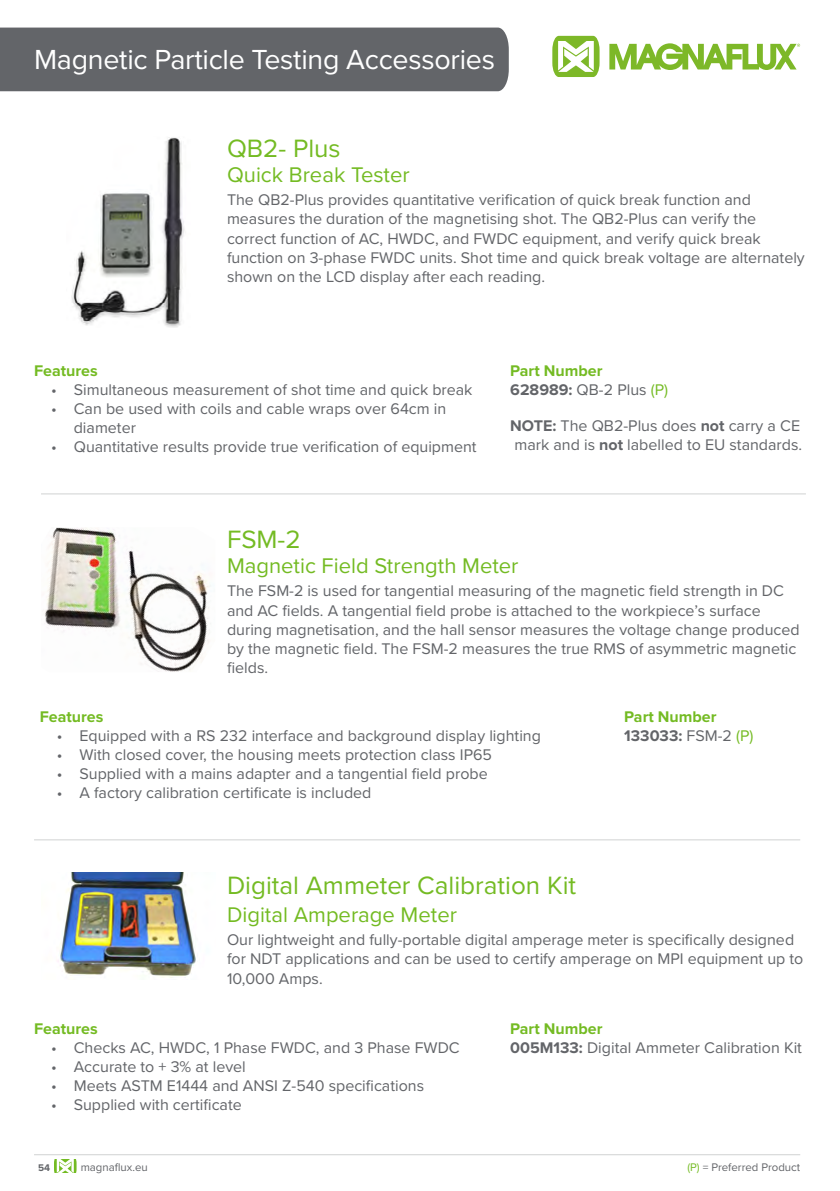
<style>
.page{position:relative;width:840px;height:1191px;background:#fff}
.page>*{position:absolute;margin:0;border:0;box-sizing:border-box;transform-origin:0 0}
.t1{font:28.6px "Proxima Nova";letter-spacing:-.01em;color:#fff}
.t2{font:26px "Proxima Nova";color:#74bb23}
.t3{font:22px "Proxima Nova";color:#74bb23}
.t4{font:16px/19.2px "Proxima Nova";color:#636569}
.t5{font:700 16px/19.2px "Proxima Nova";color:#74bb23}
.t6{font:11.4px "Proxima Nova";color:#636569}
.t7{font:700 10px "Proxima Nova";color:#636569}
.s1{color:#636569}
.s2{font-weight:400;color:#636569}
.s3{font-weight:400}
.s4{font-weight:700}
.s5{font-weight:700;color:#74bb23}
.s6{color:#74bb23}
</style>
<div class="page">
<svg style="left:609px;top:43px;width:190px;height:27px"></svg>
<svg style="left:552px;top:36px;width:47px;height:41px"></svg>
<svg style="left:54px;top:1159px;width:22px;height:13px"></svg>
<hr style="left:34px;top:1154px;width:765px;height:1px;background:#d0d2d2">
<img style="left:71px;top:137px;width:114px;height:190px">
<img style="left:45px;top:527px;width:164px;height:145px">
<hr style="left:41px;top:493px;width:764px;height:1px;background:#d0d2d2">
<hr style="left:34px;top:839px;width:765px;height:1px;background:#d0d2d2">
<img style="left:57px;top:872px;width:139px;height:106px">
<div style="left:0;top:28px;width:508px;height:63px;background:#636569"></div>
<h1 class="t1" style="left:34px;top:38px;width:462px">Magnetic Particle Testing Accessories</h1>
<h2 class="t2" style="left:227px;top:129px;width:115px">QB2- Plus</h2>
<h3 class="t3" style="left:227px;top:158px;width:184px">Quick Break Tester</h3>
<p class="t4" style="left:227px;top:189px;width:579px">The QB2-Plus provides quantitative verification of quick break function and measures the duration of the magnetising shot. The QB2-Plus can verify the correct function of AC, HWDC, and FWDC equipment, and verify quick break function on 3-phase FWDC units. Shot time and quick break voltage are alternately shown on the LCD display after each reading.</p>
<p class="t5" style="left:34px;top:360px;width:65px">Features</p>
<p class="t4" style="left:51px;top:379px;width:423px">• Simultaneous measurement of shot time and quick break</p>
<p class="t4" style="left:74px;top:398px;width:374px;text-indent:-23px">• Can be used with coils and cable wraps over 64cm in diameter</p>
<p class="t4" style="left:51px;top:437px;width:427px">• Quantitative results provide true verification of equipment</p>
<p class="t5" style="left:510px;top:360px;width:159px">Part Number<br><span class="s1">628989:</span> <span class="s2">QB-2 Plus</span> <span class="s3">(P)</span></p>
<p class="t4" style="left:510px;top:415px;width:293px"><span class="s4">NOTE:</span> The QB2-Plus does <span class="s4">not</span> carry a CE mark and is <span class="s4">not</span> labelled to EU standards.</p>
<h2 class="t2" style="left:227px;top:520px;width:75px">FSM-2</h2>
<h3 class="t3" style="left:227px;top:549px;width:293px">Magnetic Field Strength Meter</h3>
<p class="t4" style="left:227px;top:581px;width:574px">The FSM-2 is used for tangential measuring of the magnetic field strength in DC and AC fields. A tangential field probe is attached to the workpiece’s surface during magnetisation, and the hall sensor measures the voltage change produced by the magnetic field. The FSM-2 measures the true RMS of asymmetric magnetic fields.</p>
<p class="t5" style="left:40px;top:706px;width:65px">Features</p>
<p class="t4" style="left:57px;top:725px;width:485px">• Equipped with a RS 232 interface and background display lighting</p>
<p class="t4" style="left:57px;top:744px;width:436px">• With closed cover, the housing meets protection class IP65</p>
<p class="t4" style="left:57px;top:763px;width:432px">• Supplied with a mains adapter and a tangential field probe</p>
<p class="t4" style="left:57px;top:782px;width:316px">• A factory calibration certificate is included</p>
<p class="t5" style="left:624px;top:706px;width:130px">Part Number<br><span class="s1">133033:</span> <span class="s2">FSM-2</span> <span class="s3">(P)</span></p>
<h2 class="t2" style="left:227px;top:866px;width:350px">Digital Ammeter Calibration Kit</h2>
<h3 class="t3" style="left:227px;top:898px;width:231px">Digital Amperage Meter</h3>
<p class="t4" style="left:227px;top:929px;width:577px">Our lightweight and fully-portable digital amperage meter is specifically designed for NDT applications and can be used to certify amperage on MPI equipment up to<br>10,000 Amps.</p>
<p class="t5" style="left:34px;top:1018px;width:65px">Features</p>
<p class="t4" style="left:51px;top:1037px;width:410px">• Checks AC, HWDC, 1 Phase FWDC, and 3 Phase FWDC</p>
<p class="t4" style="left:51px;top:1056px;width:196px">• Accurate to + 3% at level</p>
<p class="t4" style="left:51px;top:1075px;width:374px">• Meets ASTM E1444 and ANSI Z-540 specifications</p>
<p class="t4" style="left:51px;top:1094px;width:192px">• Supplied with certificate</p>
<p class="t4" style="left:510px;top:1017px;width:293px"><span class="s5">Part Number<br></span><span class="s4">005M133:</span> Digital Ammeter Calibration Kit</p>
<p class="t7" style="left:38px;top:1160px;width:14px">54</p>
<p class="t6" style="left:81px;top:1159px;width:68px">magnaflux.eu</p>
<p class="t6" style="left:687px;top:1159px;width:114px"><span class="s6">(P)</span> = Preferred Product</p>
</div>
